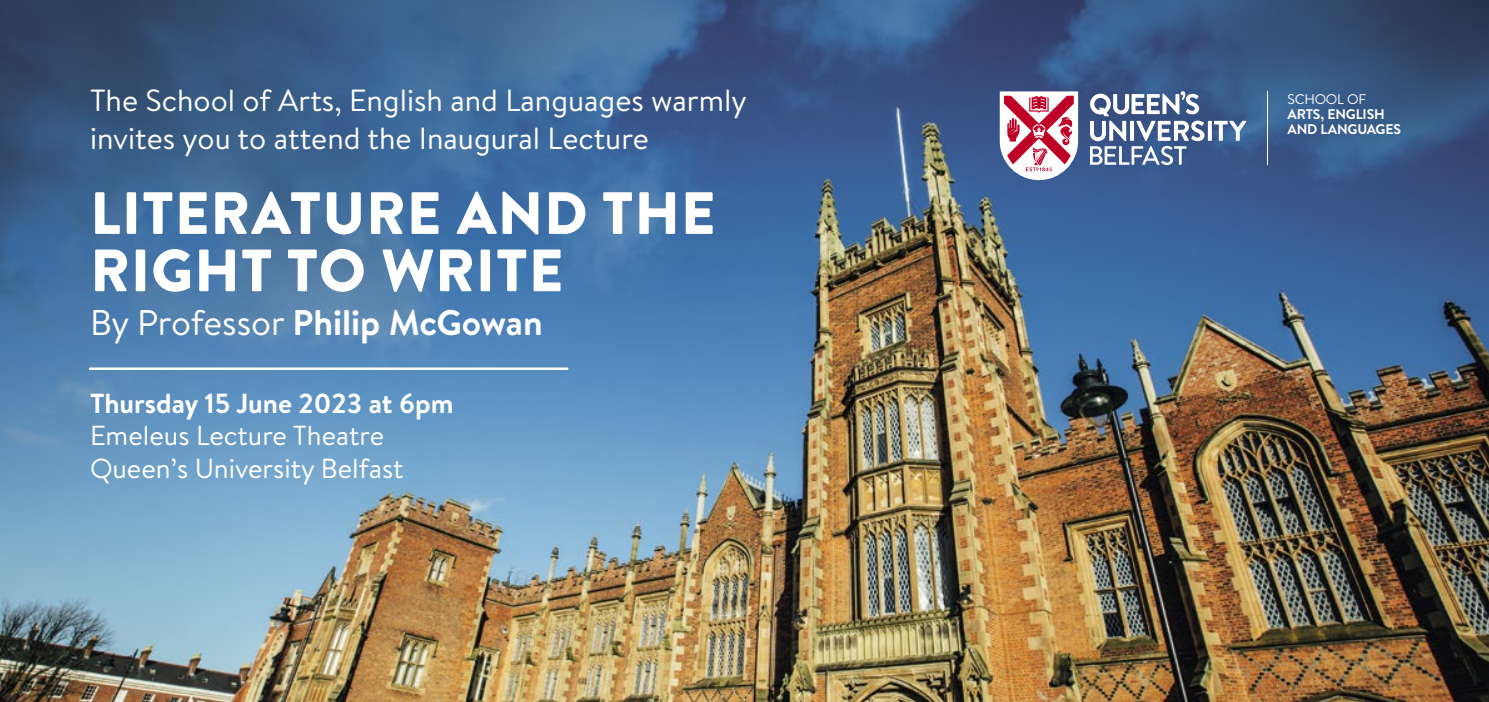
<style>
.page{position:relative;width:1489px;height:702px;background:#fff}
.page>*{position:absolute;margin:0;border:0;box-sizing:border-box;transform-origin:0 0}
.t1{font:900 59.5px/57.2px "Brandon Text";letter-spacing:.02em;color:#fff}
.t2{font:700 35.5px "Brandon Text";letter-spacing:-.005em;color:#fff}
.t3{font:30.5px/37.8px "Brandon Text";color:#fff}
.t4{font:27.5px "Brandon Text";color:#fff}
.t5{font:700 27.5px "Brandon Text";color:#fff}
.t6{font:700 14px/15.2px "Brandon Text";letter-spacing:-.015em;color:#fff}
.s1{font-weight:400}
</style>
<div class="page">
<img style="left:0;top:0;width:1488px;height:702px">
<hr style="left:1266px;top:91px;width:1px;height:74px;background:#fff">
<svg style="left:1207px;top:121px;width:4px;height:20px"></svg>
<svg style="left:1213px;top:121px;width:33px;height:20px"></svg>
<svg style="left:1089px;top:91px;width:115px;height:74px"></svg>
<svg style="left:999px;top:91px;width:79px;height:89px"></svg>
<hr style="left:90px;top:367px;width:477px;height:3px;background:#fff">
<p class="t3" style="left:90px;top:81px;width:658px">The School of Arts, English and Languages warmly invites you to attend the Inaugural Lecture</p>
<p class="t1" style="left:90px;top:183px;width:626px">LITERATURE AND THE<br>RIGHT TO WRITE</p>
<p class="t2" style="left:90px;top:298px;width:454px"><span class="s1">By Professor</span> Philip McGowan</p>
<p class="t5" style="left:90px;top:384px;width:365px">Thursday 15 June 2023 at 6pm</p>
<p class="t4" style="left:90px;top:417px;width:295px">Emeleus Lecture Theatre</p>
<p class="t4" style="left:90px;top:449px;width:315px">Queen’s University Belfast</p>
<p class="t6" style="left:1287px;top:91px;width:115px"><span class="s1">SCHOOL OF<br></span>ARTS, ENGLISH<br>AND LANGUAGES</p>
</div>
